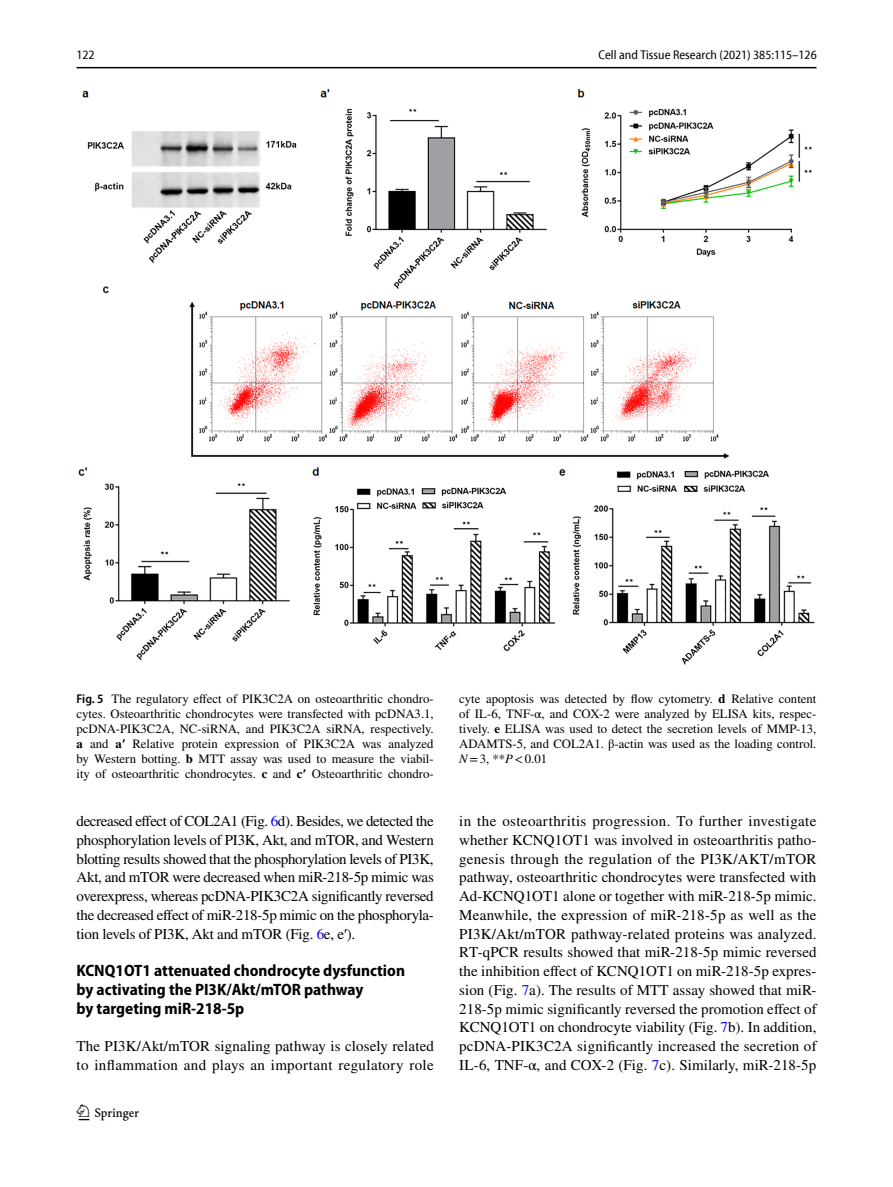
<style>
.page{position:relative;width:893px;height:1187px;background:#fff}
.page>*{position:absolute;margin:0;border:0;box-sizing:border-box;transform-origin:0 0}
.t1{font:22.5px "Springnew Regular 2";color:#000}
.t2{font:700 semi-condensed 16.5px/18.8px "Myriad Pro";color:#000}
.t3{font:15px/18.8px "STIX";letter-spacing:.01em;color:#000;text-align:justify}
.t4{font:12.75px/15px "STIX";color:#000;text-align:justify}
.t5{font:semi-condensed 12.75px "Myriad Pro Unic";color:#000}
.s1{font-family:"Myriad Pro";font-weight:600;font-stretch:semi-condensed}
.s2{font-weight:700}
.s3{font-family:"Times New Roman";font-weight:700}
.s4{font-style:italic}
.s5{color:#00f}
.s6{font-family:"Times New Roman"}
</style>
<div class="page">
<hr style="left:77px;top:67px;width:739px;height:1px;background:#000">
<img style="left:78px;top:88px;width:737px;height:577px">
<p class="t5" style="left:77px;top:50px;width:20px">122</p>
<p class="t5" style="left:598px;top:50px;width:220px">Cell and Tissue Research (2021) 385:115–126</p>
<p class="t4" style="left:77px;top:691px;width:359px"><span class="s1">Fig. 5</span> The regulatory effect of PIK3C2A on osteoarthritic chondro&shy;cytes. Osteoarthritic chondrocytes were transfected with pcDNA3.1, pcDNA-PIK3C2A, NC-siRNA, and PIK3C2A siRNA, respectively. <span class="s2">a</span> and <span class="s2">a</span><span class="s3">′</span> Relative protein expression of PIK3C2A was analyzed by Western botting. <span class="s2">b</span> MTT assay was used to measure the viabil&shy;ity of osteoarthritic chondrocytes. <span class="s2">c</span> and <span class="s2">c</span><span class="s3">′</span> Osteoarthritic chondro-</p>
<p class="t4" style="left:459px;top:691px;width:359px">cyte apoptosis was detected by flow cytometry. <span class="s2">d</span> Relative content of IL-6, TNF-α, and COX-2 were analyzed by ELISA kits, respec&shy;tively. <span class="s2">e</span> ELISA was used to detect the secretion levels of MMP-13, ADAMTS-5, and COL2A1. β-actin was used as the loading control.<br><span class="s4">N</span>=3, **<span class="s4">P</span>&lt;0.01</p>
<p class="t3" style="left:77px;top:812px;width:359px">decreased effect of COL2A1 (Fig. <span class="s5">6</span>d). Besides, we detected the phosphorylation levels of PI3K, Akt, and mTOR, and Western blotting results showed that the phosphorylation levels of PI3K, Akt, and mTOR were decreased when miR-218-5p mimic was overexpress, whereas pcDNA-PIK3C2A significantly reversed the decreased effect of miR-218-5p mimic on the phosphoryla&shy;tion levels of PI3K, Akt and mTOR (Fig. <span class="s5">6</span>e, e<span class="s6">′</span>).</p>
<p class="t2" style="left:77px;top:961px;width:330px">KCNQ1OT1 attenuated chondrocyte dysfunction by activating the PI3K/Akt/mTOR pathway<br>by targeting miR‑218‑5p</p>
<p class="t3" style="left:77px;top:1037px;width:359px">The PI3K/Akt/mTOR signaling pathway is closely related to inflammation and plays an important regulatory role</p>
<h1 class="t1" style="left:79px;top:1104px;width:62px">1 3</h1>
<p class="t3" style="left:459px;top:812px;width:359px">in the osteoarthritis progression. To further investigate whether KCNQ1OT1 was involved in osteoarthritis patho&shy;genesis through the regulation of the PI3K/AKT/mTOR pathway, osteoarthritic chondrocytes were transfected with Ad-KCNQ1OT1 alone or together with miR-218-5p mimic.<br>Meanwhile, the expression of miR-218-5p as well as the PI3K/Akt/mTOR pathway-related proteins was analyzed.<br>RT-qPCR results showed that miR-218-5p mimic reversed the inhibition effect of KCNQ1OT1 on miR-218-5p expres&shy;sion (Fig. <span class="s5">7</span>a). The results of MTT assay showed that miR-218-5p mimic significantly reversed the promotion effect of KCNQ1OT1 on chondrocyte viability (Fig. <span class="s5">7</span>b). In addition, pcDNA-PIK3C2A significantly increased the secretion of IL-6, TNF-α, and COX-2 (Fig. <span class="s5">7</span>c). Similarly, miR-218-5p</p>
</div>
